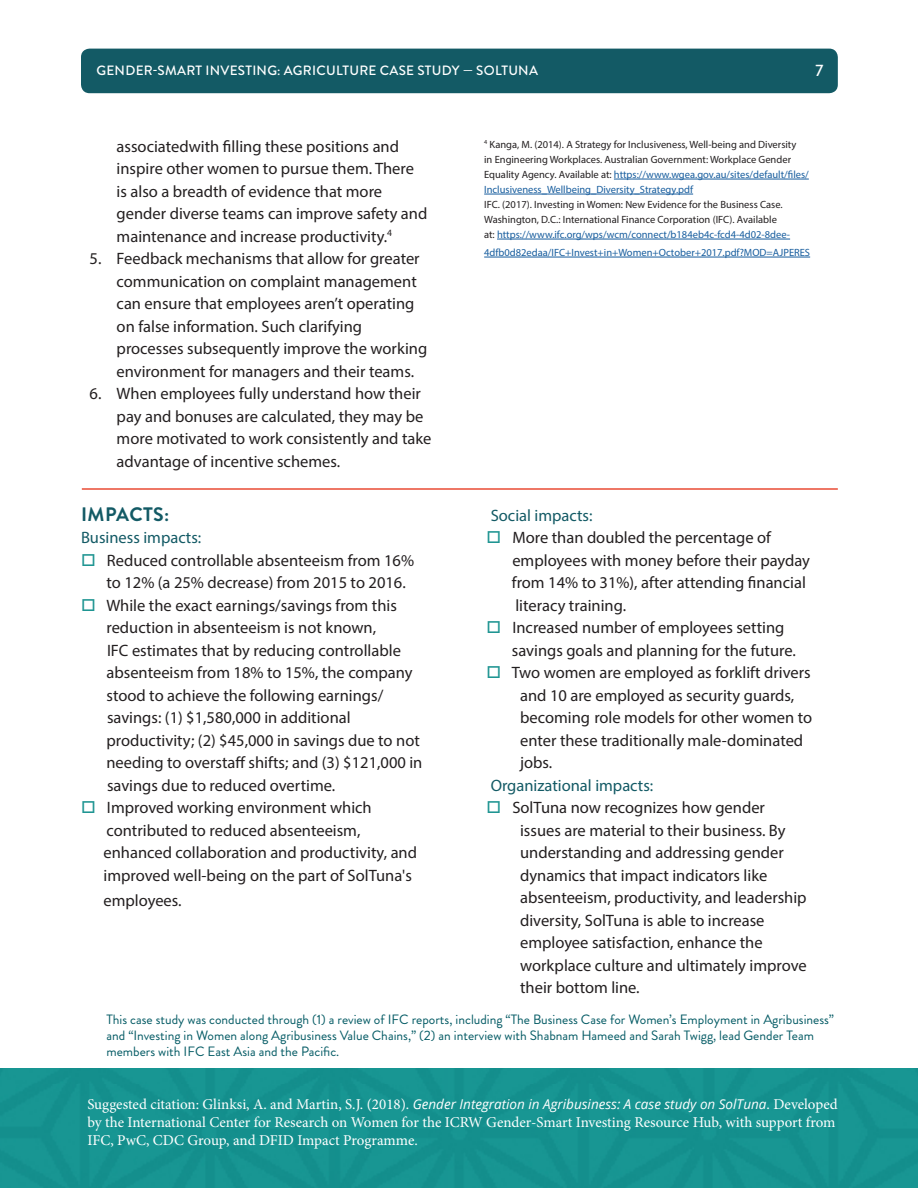
<style>
.page{position:relative;width:918px;height:1188px;background:#fff}
.page>*{position:absolute;margin:0;border:0;box-sizing:border-box;transform-origin:0 0}
.t1{font:700 19.5px "Brandon Grotesque";letter-spacing:.02em;color:#135a65}
.t2{font:16.5px/22.5px "Myriad Pro";color:#231f20}
.t3{font:16.5px "Myriad Pro";color:#135a65}
.t4{font:500 16.5px "Brandon Grotesque";color:#fff}
.t5{font:15px/18px "Minion Pro";color:#fff}
.t6{font:13.5px/16.2px "Brandon Grotesque";color:#035a64}
.t7{font:500 13.5px "Brandon Grotesque";letter-spacing:.02em;color:#fff}
.t8{font:10.5px/15px "Myriad Pro";color:#231f20}
.t9{font:10.5px "Myriad Pro";color:#175d9e}
.s1{color:#1f9592}
.s2{color:#175d9e}
.s3{font-family:"Open Sans";font-style:italic;font-size:13.5px}
</style>
<div class="page">
<hr style="left:82px;top:488px;width:756px;height:2px;background:#e94b35">
<div style="left:81px;top:49px;width:757px;height:44px;background:#135a65;border-radius:9px"></div>
<hr style="left:614px;top:179px;width:195px;height:1px;background:#175d9e">
<hr style="left:484px;top:194px;width:209px;height:1px;background:#175d9e">
<hr style="left:497px;top:239px;width:293px;height:1px;background:#175d9e">
<hr style="left:484px;top:257px;width:326px;height:1px;background:#175d9e">
<div style="left:0;top:1068px;width:918px;height:120px;background:#169491"></div>
<p class="t7" style="left:96px;top:61px;width:443px">GENDER-SMART INVESTING: AGRICULTURE CASE STUDY — SOLTUNA</p>
<p class="t4" style="left:816px;top:59px;width:9px">7</p>
<p class="t2" style="left:117px;top:135px;width:312px">associatedwith filling these positions and inspire other women to pursue them. There is also a breadth of evidence that more gender diverse teams can improve safety and maintenance and increase productivity.<sup>4</sup></p>
<p class="t2" style="left:117px;top:247px;width:312px;text-indent:-27px">5. Feedback mechanisms that allow for greater communication on complaint management can ensure that employees aren’t operating on false information. Such clarifying processes subsequently improve the working environment for managers and their teams.</p>
<p class="t2" style="left:117px;top:382px;width:316px;text-indent:-27px">6. When employees fully understand how their pay and bonuses are calculated, they may be more motivated to work consistently and take advantage of incentive schemes.</p>
<h3 class="t1" style="left:81px;top:500px;width:90px">IMPACTS:</h3>
<p class="t3" style="left:81px;top:527px;width:122px">Business impacts:</p>
<p class="t2" style="left:81px;top:549px;width:335px"><span class="s1">□</span> Reduced controllable absenteeism from 16%</p>
<p class="t2" style="left:106px;top:571px;width:301px">to 12% (a 25% decrease) from 2015 to 2016.</p>
<p class="t2" style="left:81px;top:594px;width:317px"><span class="s1">□</span> While the exact earnings/savings from this</p>
<p class="t2" style="left:106px;top:616px;width:317px">reduction in absenteeism is not known,<br>IFC estimates that by reducing controllable absenteeism from 18% to 15%, the company stood to achieve the following earnings/ savings: (1) $1,580,000 in additional productivity; (2) $45,000 in savings due to not needing to overstaff shifts; and (3) $121,000 in savings due to reduced overtime.</p>
<p class="t2" style="left:81px;top:796px;width:292px"><span class="s1">□</span> Improved working environment which</p>
<p class="t2" style="left:104px;top:819px;width:315px">contributed to reduced absenteeism, enhanced collaboration and productivity, and improved well-being on the part of SolTuna's</p>
<p class="t2" style="left:104px;top:889px;width:80px">employees.</p>
<p class="t8" style="left:484px;top:137px;width:326px"><sup>4</sup> Kanga, M. (2014). A Strategy for Inclusiveness, Well-being and Diversity<br>in Engineering Workplaces. Australian Government: Workplace Gender Equality Agency. Available at: <span class="s2">https://www.wgea.gov.au/sites/default/files/ Inclusiveness_Wellbeing_Diversity_Strategy.pdf</span></p>
<p class="t8" style="left:484px;top:197px;width:307px">IFC. (2017). Investing in Women: New Evidence for the Business Case.<br>Washington, D.C.: International Finance Corporation (IFC). Available at: <span class="s2">https://www.ifc.org/wps/wcm/connect/b184eb4c-fcd4-4d02-8dee-</span></p>
<p class="t9" style="left:484px;top:246px;width:327px">4dfb0d82edaa/IFC+Invest+in+Women+October+2017.pdf?MOD=AJPERES</p>
<h3 class="t3" style="left:491px;top:505px;width:103px">Social impacts:</h3>
<p class="t2" style="left:486px;top:526px;width:286px"><span class="s1">□</span> More than doubled the percentage of</p>
<p class="t2" style="left:512px;top:549px;width:300px">employees with money before their payday from 14% to 31%), after attending financial literacy training.</p>
<p class="t2" style="left:486px;top:616px;width:300px"><span class="s1">□</span> Increased number of employees setting</p>
<p class="t2" style="left:512px;top:639px;width:286px">savings goals and planning for the future.</p>
<p class="t2" style="left:520px;top:661px;width:294px;text-indent:-34px"><span class="s1">□</span> Two women are employed as forklift drivers and 10 are employed as security guards, becoming role models for other women to enter these traditionally male-dominated jobs.</p>
<h3 class="t3" style="left:491px;top:775px;width:164px">Organizational impacts:</h3>
<p class="t2" style="left:520px;top:796px;width:288px;text-indent:-34px"><span class="s1">□</span> SolTuna now recognizes how gender issues are material to their business. By understanding and addressing gender dynamics that impact indicators like absenteeism, productivity, and leadership diversity, SolTuna is able to increase employee satisfaction, enhance the workplace culture and ultimately improve their bottom line.</p>
<p class="t6" style="left:106px;top:1011px;width:729px">This case study was conducted through (1) a review of IFC reports, including “The Business Case for Women’s Employment in Agribusiness” and “Investing in Women along Agribusiness Value Chains,” (2) an interview with Shabnam Hameed and Sarah Twigg, lead Gender Team members with IFC East Asia and the Pacific.</p>
<p class="t5" style="left:87px;top:1096px;width:752px">Suggested citation: Glinksi, A. and Martin, S.J. (2018). <span class="s3">Gender Integration in Agribusiness: A case study on SolTuna</span>. Developed by the International Center for Research on Women for the ICRW Gender-Smart Investing Resource Hub, with support from<br>IFC, PwC, CDC Group, and DFID Impact Programme.</p>
</div>
